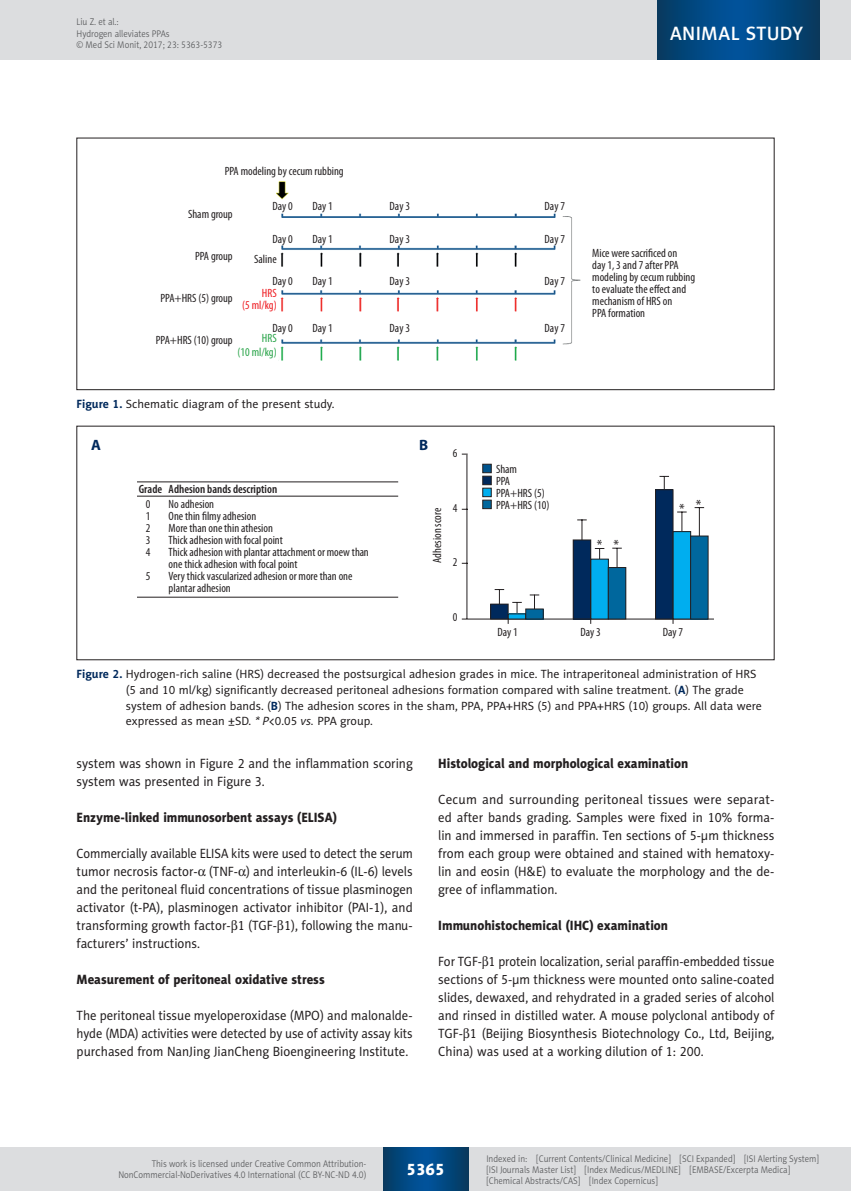
<style>
.page{position:relative;width:851px;height:1191px;background:#fff}
.page>*{position:absolute;margin:0;border:0;box-sizing:border-box;transform-origin:0 0}
.t1{font:19.5px "Naomi Sans EFN Medium";letter-spacing:.015em;color:#fff}
.t2{font:16.5px "Naomi Sans EFN Heavy";color:#fff}
.t3{font:condensed 15px "Myriad Pro";color:#231f20}
.t4{font:700 15px "Myriad Pro";color:#00295c}
.MSM_Body{font:13.5px/18px "Naomi Sans EFN";color:#231f20;text-align:justify;scale:.93 1}
.MSM_Body-2{font:13.5px/18px "Naomi Sans EFN";color:#231f20;text-align:justify;scale:.92 1}
.MSM_Body-3{font:13.5px/18px "Naomi Sans EFN";color:#231f20;text-align:justify}
.MSM_Body-4{font:13.5px/18px "Naomi Sans EFN";color:#231f20;scale:.95 1}
.MSM_Headline_2{font:13.5px "Naomi Sans EFN Heavy";color:#231f20;scale:.95 1}
.t5{font:condensed 12px/12px "Myriad Pro";color:#231f20}
.MSM_Rycina_tytul{font:12px/15.8px "Naomi Sans EFN";color:#231f20}
.t6{font:600 condensed 12px/15.3px "Myriad Pro";color:#231f20}
.t7{font:condensed 12px/14.2px "Myriad Pro";color:#29a449;text-align:right}
.t8{font:condensed 12px/12.8px "Myriad Pro";color:#ee1d23;text-align:right}
.MSM_pagina_zywa{font:9.75px/11.2px "Naomi Sans EFN Light";color:#57585a;scale:.9 1}
.MSM_pagina_sygnatura{font:9.75px "Naomi Sans EFN Light";color:#57585a;scale:.9 1}
.s1{font-weight:700;color:#00295c}
.s2{font-weight:400}
.s3{font-style:italic}
.s4{font-family:"Standard Sym L"}
</style>
<div class="page">
<img style="left:276px;top:181px;width:304px;height:180px">
<div style="left:77px;top:138px;width:697px;height:252px;border:1px solid #231f20"></div>
<hr style="left:137px;top:496px;width:261px;height:1px;background:#231f20">
<hr style="left:137px;top:481px;width:261px;height:1px;background:#231f20">
<hr style="left:137px;top:597px;width:261px;height:1px;background:#231f20">
<hr style="left:461px;top:618px;width:252px;height:1px;background:#231f20">
<hr style="left:466px;top:455px;width:1px;height:164px;background:#231f20">
<svg style="left:490px;top:519px;width:136px;height:105px"></svg>
<svg style="left:654px;top:476px;width:54px;height:148px"></svg>
<div style="left:482px;top:476px;width:9px;height:9px;background:#00295c;border:1px solid #231f20"></div>
<div style="left:482px;top:464px;width:9px;height:9px;background:#00548e;border:1px solid #231f20"></div>
<div style="left:482px;top:488px;width:9px;height:9px;background:#00aeef;border:1px solid #231f20"></div>
<div style="left:482px;top:500px;width:9px;height:9px;background:#00679d;border:1px solid #231f20"></div>
<div style="left:0;top:1148px;width:850px;height:43px;background:#dcdddf"></div>
<svg style="left:383px;top:1147px;width:85px;height:43px;background:#02477e"></svg>
<div style="left:0;top:0;width:850px;height:60px;background:#dcdddf"></div>
<svg style="left:657px;top:0;width:162px;height:60px;background:#02477e"></svg>
<p class="MSM_pagina_zywa" style="left:77px;top:16px;width:105px">Liu Z. et al.:<br>Hydrogen alleviates PPAs</p>
<p class="MSM_pagina_sygnatura" style="left:77px;top:39px;width:163px">© Med Sci Monit, 2017; 23: 5363-5373</p>
<h1 class="t1" style="left:670px;top:22px;width:134px">ANIMAL STUDY</h1>
<p class="t5" style="left:225px;top:165px;width:120px">PPA modeling by cecum rubbing</p>
<p class="t5" style="left:272px;top:201px;width:22px">Day 0</p>
<p class="t5" style="left:272px;top:234px;width:22px">Day 0</p>
<p class="t5" style="left:272px;top:276px;width:22px">Day 0</p>
<p class="t5" style="left:272px;top:322px;width:22px">Day 0</p>
<p class="t5" style="left:188px;top:208px;width:46px">Sham group</p>
<p class="t5" style="left:195px;top:250px;width:39px">PPA group</p>
<p class="t5" style="left:160px;top:292px;width:74px">PPA+HRS (5) group</p>
<p class="t5" style="left:156px;top:334px;width:78px">PPA+HRS (10) group</p>
<p class="t5" style="left:254px;top:253px;width:24px">Saline</p>
<p class="t8" style="left:242px;top:286px;width:36px">HRS<br>(5 ml/kg)</p>
<p class="t7" style="left:237px;top:331px;width:41px">HRS<br>(10 ml/kg)</p>
<p class="t5" style="left:312px;top:201px;width:22px">Day 1</p>
<p class="t5" style="left:312px;top:234px;width:22px">Day 1</p>
<p class="t5" style="left:312px;top:276px;width:22px">Day 1</p>
<p class="t5" style="left:312px;top:322px;width:22px">Day 1</p>
<p class="t5" style="left:389px;top:201px;width:22px">Day 3</p>
<p class="t5" style="left:389px;top:234px;width:22px">Day 3</p>
<p class="t5" style="left:389px;top:276px;width:22px">Day 3</p>
<p class="t5" style="left:389px;top:322px;width:22px">Day 3</p>
<p class="MSM_Rycina_tytul" style="left:77px;top:396px;width:259px"><span class="s1">Figure 1.</span> Schematic diagram of the present study.</p>
<p class="t4" style="left:91px;top:435px;width:11px">A</p>
<p class="t4" style="left:419px;top:435px;width:11px">B</p>
<p class="t6" style="left:146px;top:481px;width:133px;text-indent:-7px">Grade Adhesion bands description<br><span class="s2">0</span></p>
<p class="t5" style="left:146px;top:510px;width:6px;text-align:justify">1<br>2<br>3<br>4</p>
<p class="t5" style="left:146px;top:570px;width:6px">5</p>
<p class="t5" style="left:169px;top:498px;width:202px">No adhesion<br>One thin filmy adhesion<br>More than one thin athesion<br>Thick adhesion with focal point<br>Thick adhesion with plantar attachment or moew than one thick adhesion with focal point<br>Very thick vascularized adhesion or more than one plantar adhesion</p>
<p class="t5" style="left:431px;top:563px;width:56px;rotate:-90deg">Adhesion score</p>
<p class="t5" style="left:452px;top:447px;width:6px">6</p>
<p class="t5" style="left:452px;top:502px;width:6px">4</p>
<p class="t5" style="left:452px;top:556px;width:6px">2</p>
<p class="t5" style="left:452px;top:611px;width:6px">0</p>
<p class="t5" style="left:544px;top:201px;width:22px">Day 7</p>
<p class="t5" style="left:544px;top:234px;width:22px">Day 7</p>
<p class="t5" style="left:544px;top:276px;width:22px">Day 7</p>
<p class="t5" style="left:544px;top:322px;width:22px">Day 7</p>
<p class="t5" style="left:592px;top:247px;width:104px">Mice were sacrificed on<br>day 1, 3 and 7 after PPA modeling by cecum rubbing to evaluate the effect and mechanism of HRS on<br>PPA formation</p>
<p class="t5" style="left:496px;top:463px;width:55px">Sham<br>PPA<br>PPA+HRS (5)<br>PPA+HRS (10)</p>
<p class="t3" style="left:596px;top:536px;width:24px">* *</p>
<p class="t5" style="left:497px;top:626px;width:22px">Day 1</p>
<p class="t5" style="left:580px;top:626px;width:22px">Day 3</p>
<p class="t3" style="left:679px;top:499px;width:24px">* *</p>
<p class="t5" style="left:662px;top:626px;width:22px">Day 7</p>
<p class="MSM_Rycina_tytul" style="left:126px;top:666px;width:637px;text-indent:-49px"><span class="s1">Figure 2.</span> Hydrogen-rich saline (HRS) decreased the postsurgical adhesion grades in mice. The intraperitoneal administration of HRS (5 and 10 ml/kg) significantly decreased peritoneal adhesions formation compared with saline treatment. (<span class="s1">A</span>) The grade system of adhesion bands. (<span class="s1">B</span>) The adhesion scores in the sham, PPA, PPA+HRS (5) and PPA+HRS (10) groups. All data were expressed as mean ±SD. <span class="s3">* P</span>&lt;0.05 <span class="s3">vs.</span> PPA group.</p>
<p class="MSM_Body-4" style="left:77px;top:754px;width:355px">system was shown in Figure 2 and the inflammation scoring system was presented in Figure 3.</p>
<p class="MSM_Headline_2" style="left:77px;top:809px;width:275px">Enzyme-linked immunosorbent assays (ELISA)</p>
<p class="MSM_Body-2" style="left:77px;top:844px;width:367px">Commercially available ELISA kits were used to detect the serum tumor necrosis factor-<span class="s4">a</span> (TNF-<span class="s4">a</span>) and interleukin-6 (IL-6) levels and the peritoneal fluid concentrations of tissue plasminogen activator (t-PA), plasminogen activator inhibitor (PAI-1), and transforming growth factor-<span class="s4">b</span>1 (TGF-<span class="s4">b</span>1), following the manu&shy;facturers’ instructions.</p>
<p class="MSM_Headline_2" style="left:77px;top:971px;width:263px">Measurement of peritoneal oxidative stress</p>
<p class="MSM_Body-4" style="left:77px;top:1006px;width:355px;text-align:justify">The peritoneal tissue myeloperoxidase (MPO) and malonalde&shy;hyde (MDA) activities were detected by use of activity assay kits purchased from NanJing JianCheng Bioengineering Institute.</p>
<p class="MSM_Headline_2" style="left:438px;top:755px;width:265px">Histological and morphological examination</p>
<p class="MSM_Body-3" style="left:438px;top:790px;width:337px">Cecum and surrounding peritoneal tissues were separat&shy;ed after bands grading. Samples were fixed in 10% forma&shy;lin and immersed in paraffin. Ten sections of 5-μm thickness from each group were obtained and stained with hematoxy&shy;lin and eosin (H&amp;E) to evaluate the morphology and the de&shy;gree of inflammation.</p>
<p class="MSM_Headline_2" style="left:438px;top:917px;width:243px">Immunohistochemical (IHC) examination</p>
<p class="MSM_Body" style="left:438px;top:952px;width:363px">For TGF-<span class="s4">b</span>1 protein localization, serial paraffin-embedded tissue sections of 5-μm thickness were mounted onto saline-coated slides, dewaxed, and rehydrated in a graded series of alcohol and rinsed in distilled water. A mouse polyclonal antibody of TGF-<span class="s4">b</span>1 (Beijing Biosynthesis Biotechnology Co., Ltd, Beijing, China) was used at a working dilution of 1: 200.</p>
<p class="MSM_pagina_zywa" style="left:118px;top:1158px;width:277px;text-align:right">This work is licensed under Creative Common Attribution-<br>NonCommercial-NoDerivatives 4.0 International (CC BY-NC-ND 4.0)</p>
<p class="t2" style="left:406px;top:1159px;width:40px">5365</p>
<p class="MSM_pagina_zywa" style="left:486px;top:1152px;width:371px">Indexed in: [Current Contents/Clinical Medicine] [SCI Expanded] [ISI Alerting System] [ISI Journals Master List] [Index Medicus/MEDLINE] [EMBASE/Excerpta Medica] [Chemical Abstracts/CAS] [Index Copernicus]</p>
</div>
